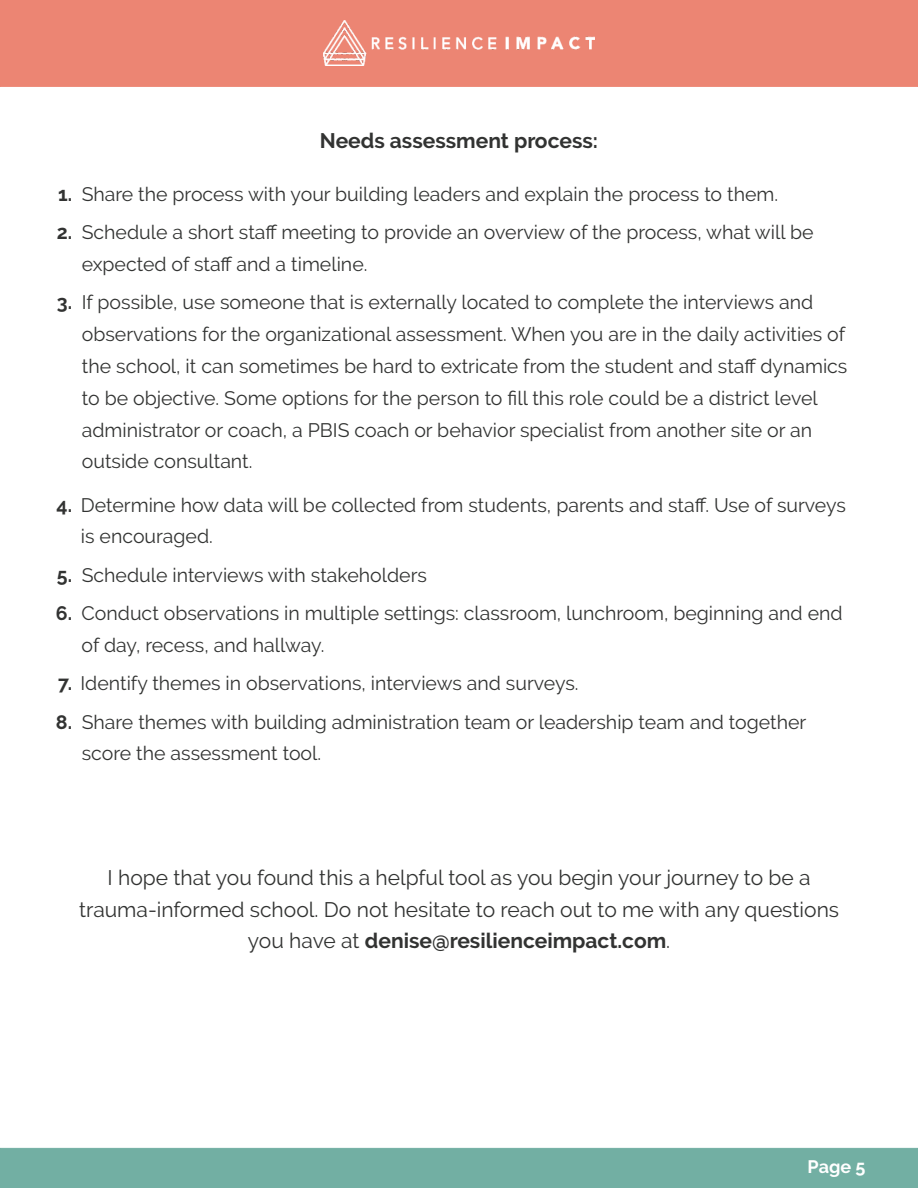
<style>
.page{position:relative;width:918px;height:1188px;background:#fff}
.page>*{position:absolute;margin:0;border:0;box-sizing:border-box;transform-origin:0 0}
.t1{font:21px/31.2px "Raleway";color:#323332;text-align:center}
.t2{font:700 21px "Raleway";color:#323332}
.t3{font:19.5px/31.8px "Raleway";color:#323332}
.t4{font:700 19.5px/38.4px "Raleway";color:#323332}
.t5{font:700 18px "Raleway";color:#fff}
.s1{font-weight:700}
</style>
<div class="page">
<div style="left:0;top:0;width:918px;height:87px;background:#ec8573"></div>
<img style="left:323px;top:21px;width:272px;height:45px">
<div style="left:0;top:1148px;width:918px;height:40px;background:#72afa3"></div>
<p class="t2" style="left:320px;top:128px;width:280px">Needs assessment process:</p>
<p class="t3" style="left:82px;top:175px;width:733px;line-height:38.4px">Share the process with your building leaders and explain the process to them.<br>Schedule a short staff meeting to provide an overview of the process, what will be</p>
<p class="t3" style="left:82px;top:245px;width:733px;line-height:38.4px">expected of staff and a timeline.<br>If possible, use someone that is externally located to complete the interviews and</p>
<p class="t3" style="left:82px;top:318px;width:767px">observations for the organizational assessment. When you are in the daily activities of the school, it can sometimes be hard to extricate from the student and staff dynamics to be objective. Some options for the person to fill this role could be a district level administrator or coach, a PBIS coach or behavior specialist from another site or an outside consultant.</p>
<p class="t3" style="left:81px;top:489px;width:767px;text-indent:-24px"><span class="s1">4.</span> Determine how data will be collected from students, parents and staff. Use of surveys is encouraged.</p>
<p class="t3" style="left:82px;top:556px;width:763px;line-height:38.4px">Schedule interviews with stakeholders<br>Conduct observations in multiple settings: classroom, lunchroom, beginning and end</p>
<p class="t3" style="left:82px;top:629px;width:244px">of day, recess, and hallway.</p>
<p class="t3" style="left:82px;top:664px;width:726px;line-height:38.4px;text-indent:-24px"><span class="s1">7.</span> Identify themes in observations, interviews and surveys.<br>Share themes with building administration team or leadership team and together</p>
<p class="t3" style="left:82px;top:738px;width:241px">score the assessment tool.</p>
<p class="t4" style="left:57px;top:175px;width:17px">1.<br>2.</p>
<p class="t4" style="left:57px;top:283px;width:17px">3.</p>
<p class="t4" style="left:56px;top:556px;width:18px">5.<br>6.</p>
<p class="t4" style="left:56px;top:702px;width:18px">8.</p>
<p class="t1" style="left:79px;top:862px;width:762px">I hope that you found this a helpful tool as you begin your journey to be a trauma-informed school. Do not hesitate to reach out to me with any questions you have at <span class="s1">denise@resilienceimpact.com</span>.</p>
<p class="t5" style="left:808px;top:1156px;width:59px">Page 5</p>
</div>
